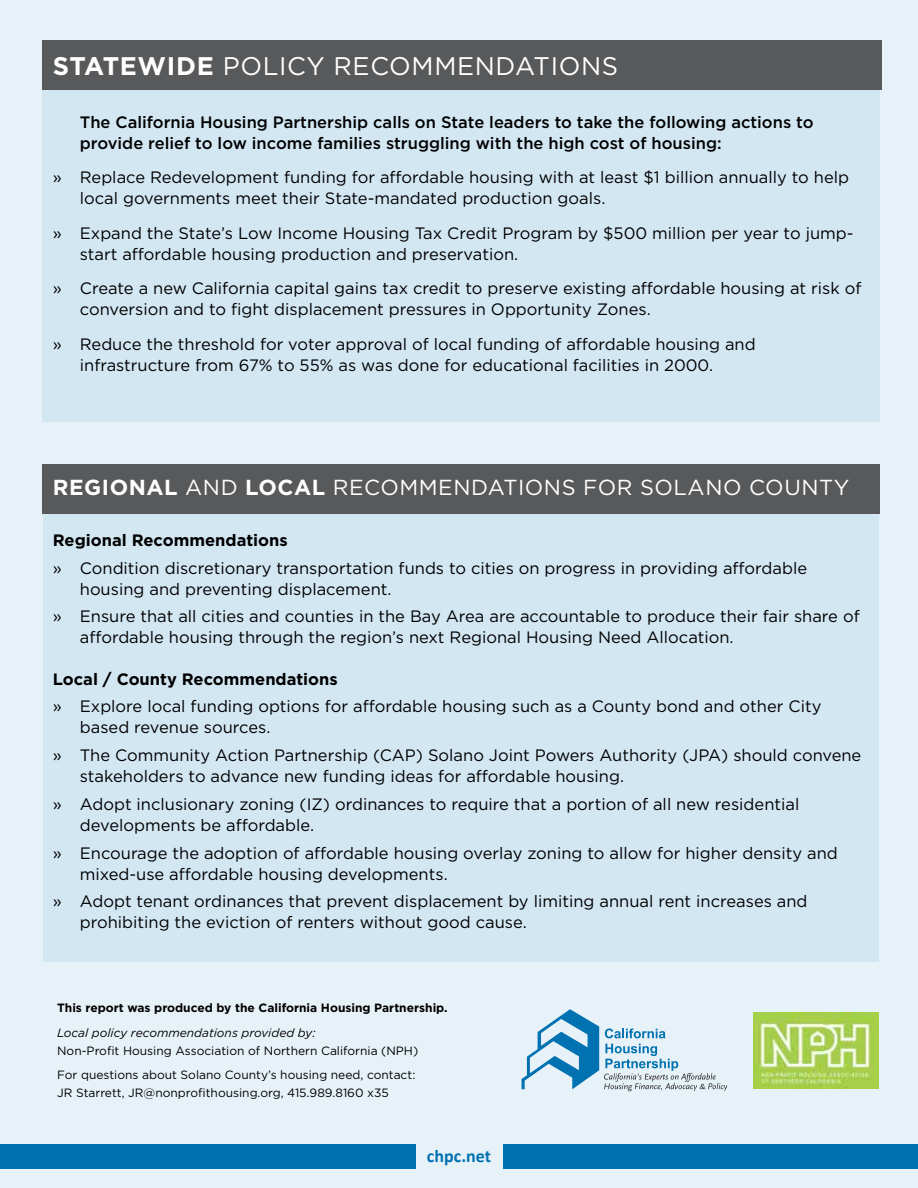
<style>
.page{position:relative;width:918px;height:1188px;background:#e7f2f8}
.page>*{position:absolute;margin:0;border:0;box-sizing:border-box;transform-origin:0 0}
.t1{font:25.5px "Gotham";letter-spacing:.025em;color:#fff}
.t2{font:21.75px "Gotham";letter-spacing:.025em;color:#fff}
.t3{font:700 18px "Calibri";color:#0070b1}
.t4{font:16.5px/21px "Gotham";color:#000}
.t5{font:500 16.5px/21px "Gotham";color:#000}
.t6{font:700 16.5px "Gotham";color:#000}
.t7{font:12px/24.8px "Gotham";color:#000}
.t8{font:700 12px "Gotham";color:#000}
.t9{font:italic 12px "Gotham";color:#000}
.s1{font-weight:700}
</style>
<div class="page">
<div style="left:0;top:1144px;width:415px;height:25px;background:#0070b1"></div>
<div style="left:504px;top:1144px;width:414px;height:25px;background:#0070b1"></div>
<div style="left:42px;top:40px;width:838px;height:382px;background:#d3e7f3"></div>
<div style="left:43px;top:499px;width:836px;height:463px;background:#d3e7f3"></div>
<div style="left:42px;top:40px;width:840px;height:49px;background:#58595b"></div>
<div style="left:42px;top:464px;width:838px;height:49px;background:#58595b"></div>
<img style="left:754px;top:1012px;width:125px;height:76px">
<svg style="left:522px;top:1009px;width:205px;height:82px"></svg>
<h1 class="t1" style="left:53px;top:50px;width:567px"><span class="s1">STATEWIDE</span> POLICY RECOMMENDATIONS</h1>
<p class="t5" style="left:80px;top:111px;width:735px">The California Housing Partnership calls on State leaders to take the following actions to provide relief to low income families struggling with the high cost of housing:</p>
<p class="t4" style="left:80px;top:167px;width:771px;text-indent:-27px">» Replace Redevelopment funding for affordable housing with at least $1 billion annually to help local governments meet their State-mandated production goals.</p>
<p class="t4" style="left:80px;top:222px;width:775px;text-indent:-27px">» Expand the State’s Low Income Housing Tax Credit Program by $500 million per year to jump&shy;start affordable housing production and preservation.</p>
<p class="t4" style="left:80px;top:278px;width:783px;text-indent:-27px">» Create a new California capital gains tax credit to preserve existing affordable housing at risk of conversion and to fight displacement pressures in Opportunity Zones.</p>
<p class="t4" style="left:80px;top:333px;width:677px;text-indent:-27px">» Reduce the threshold for voter approval of local funding of affordable housing and infrastructure from 67% to 55% as was done for educational facilities in 2000.</p>
<h2 class="t2" style="left:53px;top:473px;width:798px"><span class="s1">REGIONAL</span> AND <span class="s1">LOCAL</span> RECOMMENDATIONS FOR SOLANO COUNTY</h2>
<p class="t6" style="left:53px;top:529px;width:236px">Regional Recommendations</p>
<p class="t4" style="left:80px;top:557px;width:729px;text-indent:-27px">» Condition discretionary transportation funds to cities on progress in providing affordable housing and preventing displacement.</p>
<p class="t4" style="left:80px;top:606px;width:781px;text-indent:-27px">» Ensure that all cities and counties in the Bay Area are accountable to produce their fair share of affordable housing through the region’s next Regional Housing Need Allocation.</p>
<p class="t6" style="left:53px;top:668px;width:286px">Local / County Recommendations</p>
<p class="t4" style="left:80px;top:696px;width:743px;text-indent:-27px">» Explore local funding options for affordable housing such as a County bond and other City based revenue sources.</p>
<p class="t4" style="left:80px;top:744px;width:783px;text-indent:-27px">» The Community Action Partnership (CAP) Solano Joint Powers Authority (JPA) should convene stakeholders to advance new funding ideas for affordable housing.</p>
<p class="t4" style="left:80px;top:793px;width:721px;text-indent:-27px">» Adopt inclusionary zoning (IZ) ordinances to require that a portion of all new residential developments be affordable.</p>
<p class="t4" style="left:80px;top:842px;width:760px;text-indent:-27px">» Encourage the adoption of affordable housing overlay zoning to allow for higher density and mixed-use affordable housing developments.</p>
<p class="t4" style="left:80px;top:891px;width:729px;text-indent:-27px">» Adopt tenant ordinances that prevent displacement by limiting annual rent increases and prohibiting the eviction of renters without good cause.</p>
<p class="t8" style="left:57px;top:1000px;width:392px">This report was produced by the California Housing Partnership.</p>
<p class="t9" style="left:57px;top:1025px;width:260px">Local policy recommendations provided by:</p>
<p class="t7" style="left:57px;top:1038px;width:363px">Non-Profit Housing Association of Northern California (NPH)<br>For questions about Solano County’s housing need, contact:</p>
<p class="t7" style="left:57px;top:1080px;width:333px">JR Starrett, JR@nonprofithousing.org, 415.989.8160 x35</p>
<p class="t3" style="left:427px;top:1143px;width:66px">chpc.net</p>
</div>
